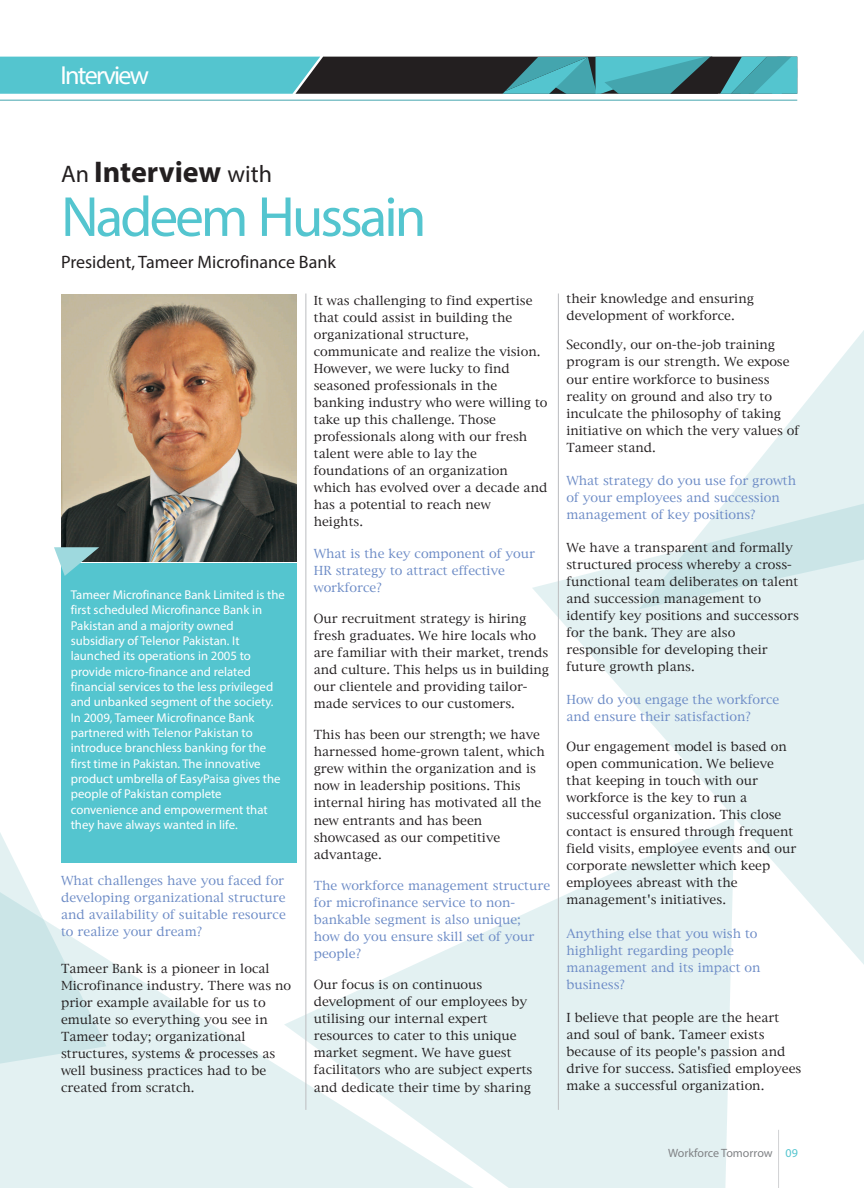
<style>
.page{position:relative;width:864px;height:1188px;background:#fff}
.page>*{position:absolute;margin:0;border:0;box-sizing:border-box;transform-origin:0 0}
.t1{font:57px "Myriad Pro";letter-spacing:-.05em;color:#54c5cf}
.t2{font:700 30px "Myriad Pro";color:#231f20}
.t3{font:26.1px "Myriad Pro";letter-spacing:-.065em;color:#fff}
.t4{font:18px "Myriad Pro";color:#231f20}
.t5{font:12.75px/15.3px "Myriad Pro";color:#fff}
.t6{font:12px/17.1px "New York";color:#231f20}
.t7{font:12px/17.1px "New York";color:#6c8bc6}
.t8{font:12px "Myriad Pro";color:#808285}
.s1{font-weight:400;font-size:24px}
.s2{color:#54c5cf}
</style>
<div class="page">
<svg style="left:639px;top:88px;width:225px;height:330px"></svg>
<svg style="left:532px;top:418px;width:332px;height:547px;fill:#e3f1f2"></svg>
<svg style="left:305px;top:817px;width:429px;height:371px"></svg>
<svg style="left:0;top:892px;width:722px;height:296px;fill:#e3f1f2"></svg>
<svg style="left:0;top:833px;width:106px;height:302px"></svg>
<hr style="left:558px;top:294px;width:1px;height:816px;background:#bcbdc0">
<hr style="left:306px;top:294px;width:1px;height:816px;background:#bcbdc0">
<hr style="left:0;top:100px;width:797px;height:1px;background:#44a5ae">
<svg style="left:0;top:57px;width:797px;height:37px;background:#438a91"></svg>
<div style="left:61px;top:563px;width:236px;height:300px;background:#54c5cf"></div>
<img style="left:61px;top:295px;width:236px;height:267px">
<svg style="left:54px;top:547px;width:45px;height:29px"></svg>
<hr style="left:778px;top:1130px;width:1px;height:58px;background:#d1d2d4">
<h3 class="t3" style="left:61px;top:65px;width:90px">Interview</h3>
<h2 class="t2" style="left:61px;top:160px;width:212px"><span class="s1">An</span> Interview <span class="s1">with</span></h2>
<h1 class="t1" style="left:61px;top:193px;width:367px">Nadeem Hussain</h1>
<h3 class="t4" style="left:61px;top:255px;width:276px">President, Tameer Microfinance Bank</h3>
<p class="t5" style="left:71px;top:588px;width:216px">Tameer Microfinance Bank Limited is the first scheduled Microfinance Bank in Pakistan and a majority owned subsidiary of Telenor Pakistan. It launched its operations in 2005 to provide micro-finance and related financial services to the less privileged and unbanked segment of the society.<br>In 2009, Tameer Microfinance Bank partnered with Telenor Pakistan to introduce branchless banking for the first time in Pakistan. The innovative product umbrella of EasyPaisa gives the people of Pakistan complete convenience and empowerment that they have always wanted in life.</p>
<p class="t7" style="left:61px;top:873px;width:226px">What challenges have you faced for developing organizational structure and availability of suitable resource to realize your dream?</p>
<p class="t6" style="left:61px;top:961px;width:232px">Tameer Bank is a pioneer in local<br>Microfinance industry. There was no prior example available for us to emulate so everything you see in<br>Tameer today; organizational structures, systems &amp; processes as well business practices had to be created from scratch.</p>
<p class="t6" style="left:314px;top:293px;width:235px">It was challenging to find expertise that could assist in building the organizational structure, communicate and realize the vision.<br>However, we were lucky to find seasoned professionals in the banking industry who were willing to take up this challenge. Those professionals along with our fresh talent were able to lay the foundations of an organization which has evolved over a decade and has a potential to reach new<br>heights.</p>
<p class="t7" style="left:314px;top:545px;width:223px">What is the key component of your<br>HR strategy to attract effective workforce?</p>
<p class="t6" style="left:314px;top:611px;width:237px">Our recruitment strategy is hiring fresh graduates. We hire locals who are familiar with their market, trends and culture. This helps us in building our clientele and providing tailor&shy;made services to our customers.</p>
<p class="t6" style="left:314px;top:727px;width:232px">This has been our strength; we have harnessed home-grown talent, which grew within the organization and is now in leadership positions. This internal hiring has motivated all the new entrants and has been showcased as our competitive advantage.</p>
<p class="t7" style="left:314px;top:878px;width:238px">The workforce management structure for microfinance service to non&shy;bankable segment is also unique;<br>how do you ensure skill set of your people?</p>
<p class="t6" style="left:314px;top:977px;width:220px">Our focus is on continuous development of our employees by utilising our internal expert resources to cater to this unique market segment. We have guest facilitators who are subject experts and dedicate their time by sharing</p>
<p class="t6" style="left:566px;top:291px;width:189px">their knowledge and ensuring development of workforce.</p>
<p class="t6" style="left:566px;top:337px;width:234px">Secondly, our on-the-job training program is our strength. We expose our entire workforce to business reality on ground and also try to inculcate the philosophy of taking initiative on which the very values of<br>Tameer stand.</p>
<p class="t7" style="left:566px;top:473px;width:231px">What strategy do you use for growth of your employees and succession management of key positions?</p>
<p class="t6" style="left:566px;top:540px;width:234px">We have a transparent and formally structured process whereby a cross&shy;functional team deliberates on talent and succession management to identify key positions and successors for the bank. They are also responsible for developing their future growth plans.</p>
<p class="t7" style="left:566px;top:692px;width:215px">How do you engage the workforce and ensure their satisfaction?</p>
<p class="t6" style="left:566px;top:739px;width:231px">Our engagement model is based on open communication. We believe that keeping in touch with our workforce is the key to run a successful organization. This close contact is ensured through frequent field visits, employee events and our corporate newsletter which keep employees abreast with the management's initiatives.</p>
<p class="t7" style="left:566px;top:926px;width:196px">Anything else that you wish to highlight regarding people management and its impact on business?</p>
<p class="t6" style="left:566px;top:1010px;width:237px">I believe that people are the heart and soul of bank. Tameer exists because of its people's passion and drive for success. Satisfied employees make a successful organization.</p>
<p class="t8" style="left:668px;top:1148px;width:131px">Workforce Tomorrow <span class="s2">09</span></p>
</div>
